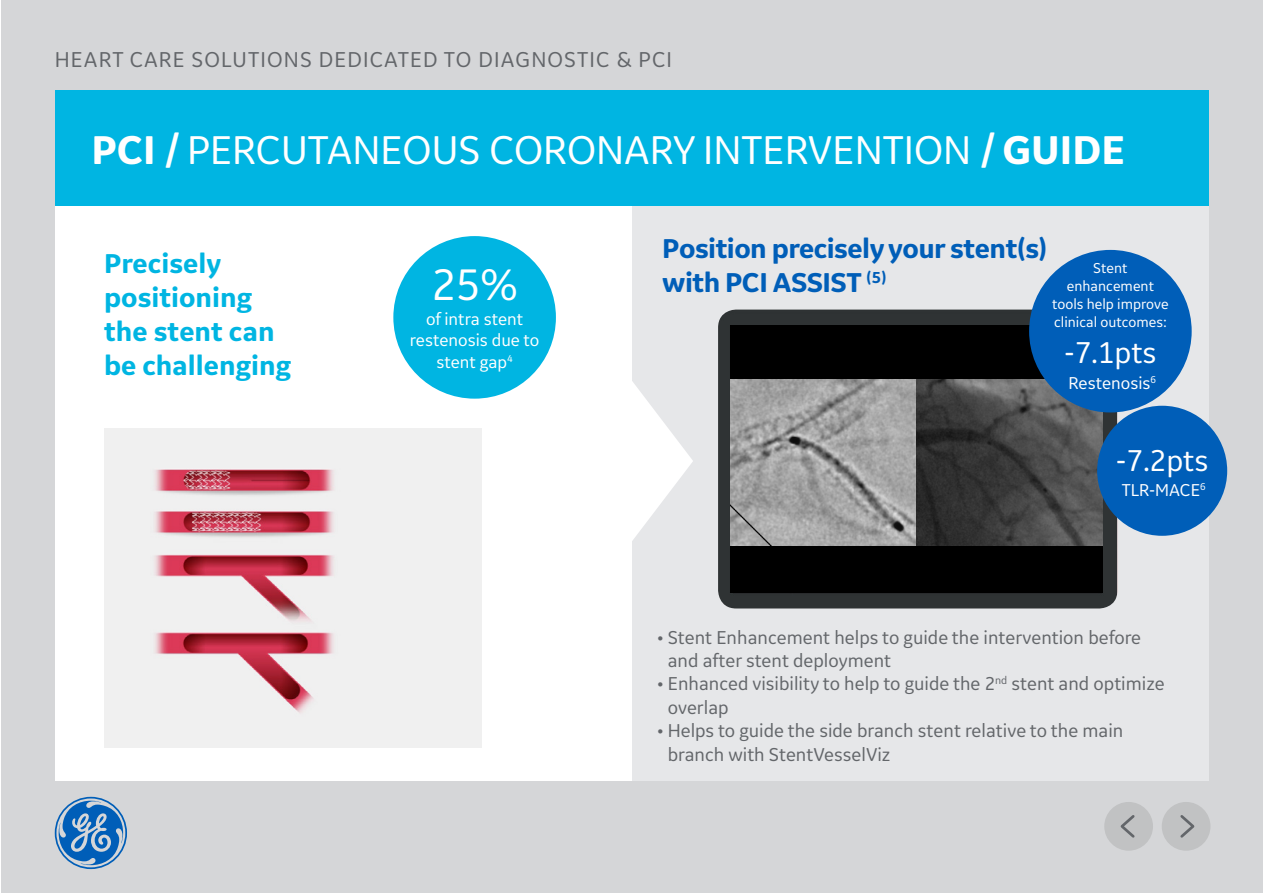
<style>
.page{position:relative;width:1263px;height:893px;background:#fff}
.page>*{position:absolute;margin:0;border:0;box-sizing:border-box;transform-origin:0 0}
.t1{font:46.2px "GE Inspira Sans";color:#fff}
.t2{font:42px "GE Inspira Sans";color:#fff}
.t3{font:31.5px "GE Inspira Sans";color:#fff}
.t4{font:700 28.5px/34.2px "GE Inspira Sans";letter-spacing:-.02em;color:#005eb8}
.t5{font:700 28.5px/34.2px "GE Inspira Sans";color:#00b5e2}
.t6{font:22.5px "GE Inspira Sans";letter-spacing:.05em;color:#63666a}
.t7{font:19.5px/23.4px "GE Inspira Sans";color:#63666a}
.t8{font:18px/21.6px "GE Inspira Sans";color:#fff;text-align:center}
.t9{font:15px/18px "GE Inspira Sans";color:#fff;text-align:center}
.s1{font-weight:700}
</style>
<div class="page">
<div style="left:2px;top:0;width:1261px;height:893px;background:#d5d6d8"></div>
<div style="left:632px;top:206px;width:577px;height:574px;background:#e6e7e9"></div>
<div style="left:55px;top:90px;width:1153px;height:116px;background:#00b5e2"></div>
<div style="left:55px;top:206px;width:576px;height:574px;background:#fff"></div>
<svg style="left:631px;top:380px;width:62px;height:162px"></svg>
<svg style="left:55px;top:797px;width:72px;height:72px"></svg>
<img style="left:104px;top:429px;width:377px;height:319px">
<div style="left:1104px;top:802px;width:49px;height:49px;background:#c1c2c3;border-radius:50%"></div>
<div style="left:1162px;top:802px;width:48px;height:49px;background:#c1c2c3;border-radius:50%"></div>
<svg style="left:1180px;top:815px;width:15px;height:23px"></svg>
<svg style="left:1120px;top:815px;width:15px;height:23px"></svg>
<img style="left:718px;top:309px;width:399px;height:299px">
<div style="left:730px;top:325px;width:373px;height:268px;background:#000"></div>
<img style="left:730px;top:379px;width:186px;height:167px">
<img style="left:916px;top:379px;width:187px;height:167px">
<div style="left:393px;top:236px;width:163px;height:163px;background:#00b5e2;border-radius:50%"></div>
<div style="left:1097px;top:406px;width:130px;height:130px;background:#005eb8;border-radius:50%"></div>
<div style="left:1029px;top:250px;width:163px;height:162px;background:#005eb8;border-radius:50%"></div>
<p class="t6" style="left:55px;top:46px;width:619px">HEART CARE SOLUTIONS DEDICATED TO DIAGNOSTIC &amp; PCI</p>
<h2 class="t2" style="left:91px;top:124px;width:1035px"><span class="s1">PCI /</span> PERCUTANEOUS CORONARY INTERVENTION <span class="s1">/ GUIDE</span></h2>
<h3 class="t5" style="left:104px;top:245px;width:188px">Precisely positioning the stent can be challenging</h3>
<h1 class="t1" style="left:431px;top:256px;width:88px">25%</h1>
<p class="t8" style="left:410px;top:308px;width:131px">of intra stent restenosis due to stent gap<sup>4</sup></p>
<h3 class="t4" style="left:662px;top:231px;width:387px">Position precisely your stent(s) with PCI ASSIST <sup>(5)</sup></h3>
<p class="t9" style="left:1052px;top:258px;width:118px">Stent enhancement tools help improve clinical outcomes:</p>
<h3 class="t3" style="left:1064px;top:333px;width:94px">-7.1pts</h3>
<p class="t8" style="left:1068px;top:371px;width:89px">Restenosis<sup>6</sup></p>
<h3 class="t3" style="left:1116px;top:441px;width:94px">-7.2pts</h3>
<p class="t8" style="left:1122px;top:479px;width:86px">TLR-MACE<sup>6</sup></p>
<p class="t7" style="left:668px;top:625px;width:475px;text-indent:-11px">• Stent Enhancement helps to guide the intervention before and after stent deployment</p>
<p class="t7" style="left:668px;top:672px;width:498px;text-indent:-11px">• Enhanced visibility to help to guide the 2<sup>nd</sup> stent and optimize overlap</p>
<p class="t7" style="left:668px;top:718px;width:457px;text-indent:-11px">• Helps to guide the side branch stent relative to the main branch with StentVesselViz</p>
</div>
